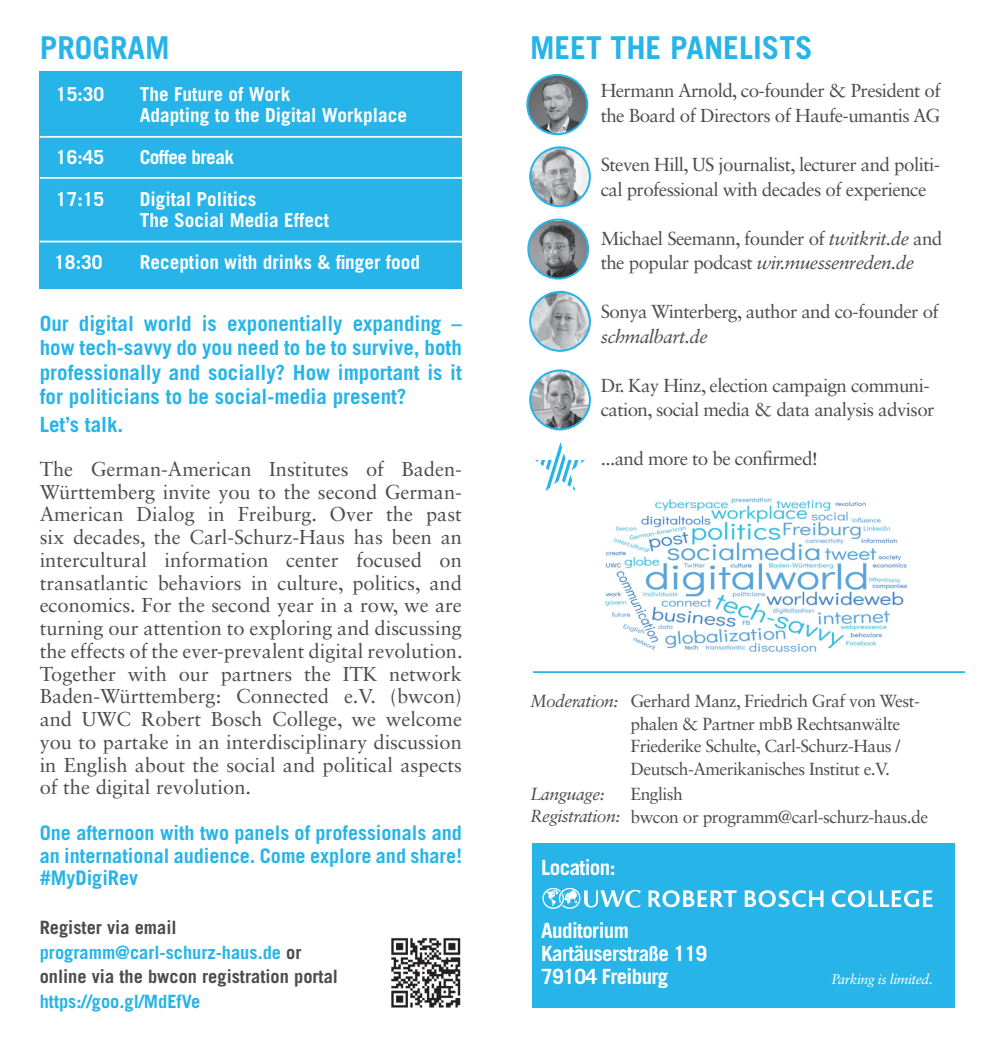
<style>
.page{position:relative;width:983px;height:1042px;background:#fff}
.page>*{position:absolute;margin:0;border:0;box-sizing:border-box;transform-origin:0 0}
.t1{font:700 31.5px "Trade Gothic LT Std";color:#27b4e8}
.t2{font:700 21px/24.5px "Trade Gothic LT Std";color:#27b4e8;text-align:justify}
.t3{font:700 21px/22.8px "Trade Gothic LT Std";letter-spacing:-.03em;color:#fff}
.t4{font:20.12px/22.8px "Sabon LT Std";color:#4b4c4d;text-align:justify}
.t5{font:700 20.12px/22.8px "Trade Gothic LT Std";color:#27b4e8;text-align:justify}
.t6{font:700 19.25px/21px "Trade Gothic LT Std";color:#fff}
.t7{font:700 19.25px "Trade Gothic LT Std";letter-spacing:-.03em;color:#fff}
.t8{font:18.9px/24.5px "Sabon LT Std";letter-spacing:-.03em;color:#4b4c4d}
.t9{font:italic 18.9px "Sabon LT Std";letter-spacing:-.03em;color:#4b4c4d}
.t10{font:700 18.38px/24.5px "Trade Gothic LT Std";color:#4b4c4d}
.t11{font:700 18.38px "Trade Gothic LT Std";color:#27b4e8}
.t12{font:17.5px/22.8px "Sabon LT Std";letter-spacing:-.03em;color:#4b4c4d}
.t13{font:italic 17.5px/22.8px "Sabon LT Std";letter-spacing:-.03em;color:#4b4c4d}
.t14{font:italic 14px "Sabon LT Std";letter-spacing:-.03em;color:#fff}
.s1{color:#27b4e8}
.s2{font-style:italic}
</style>
<div class="page">
<img style="left:605px;top:497px;width:300px;height:155px">
<div style="left:40px;top:71px;width:422px;height:218px;background:#27b4e8"></div>
<hr style="left:40px;top:136px;width:431px;height:2px;background:#fff">
<hr style="left:40px;top:177px;width:431px;height:2px;background:#fff">
<hr style="left:40px;top:241px;width:431px;height:1px;background:#fff">
<div style="left:532px;top:843px;width:422px;height:164px;background:#27b4e8"></div>
<hr style="left:532px;top:671px;width:432px;height:2px;background:#27b4e8">
<svg style="left:744px;top:890px;width:79px;height:17px"></svg>
<svg style="left:648px;top:890px;width:88px;height:17px"></svg>
<svg style="left:831px;top:890px;width:101px;height:17px"></svg>
<svg style="left:542px;top:888px;width:98px;height:21px"></svg>
<svg style="left:535px;top:442px;width:50px;height:49px"></svg>
<img style="left:528px;top:221px;width:60px;height:57px">
<div style="left:527px;top:219px;width:62px;height:60px;border:2px solid #27b4e8;border-radius:50%"></div>
<img style="left:530px;top:292px;width:59px;height:59px">
<div style="left:529px;top:291px;width:61px;height:61px;border:2px solid #27b4e8;border-radius:50%"></div>
<img style="left:530px;top:370px;width:59px;height:59px;border-radius:30px">
<div style="left:529px;top:369px;width:61px;height:61px;border:2px solid #27b4e8;border-radius:50%"></div>
<img style="left:532px;top:147px;width:56px;height:59px">
<div style="left:529px;top:146px;width:61px;height:61px;border:2px solid #27b4e8;border-radius:50%"></div>
<img style="left:527px;top:75px;width:60px;height:59px;border-radius:30px">
<div style="left:526px;top:74px;width:62px;height:61px;border:2px solid #27b4e8;border-radius:50%"></div>
<img style="left:391px;top:938px;width:70px;height:69px">
<h1 class="t1" style="left:40px;top:28px;width:131px">PROGRAM</h1>
<p class="t6" style="left:56px;top:83px;width:50px">15:30</p>
<p class="t6" style="left:140px;top:83px;width:269px">The Future of Work<br>Adapting to the Digital Workplace</p>
<p class="t6" style="left:56px;top:146px;width:50px">16:45</p>
<p class="t7" style="left:140px;top:145px;width:96px">Coffee break</p>
<p class="t6" style="left:56px;top:188px;width:50px">17:15</p>
<p class="t6" style="left:140px;top:188px;width:191px">Digital Politics<br>The Social Media Effect</p>
<p class="t6" style="left:54px;top:251px;width:50px">18:30</p>
<p class="t6" style="left:140px;top:251px;width:282px">Reception with drinks &amp; finger food</p>
<p class="t2" style="left:40px;top:310px;width:423px">Our digital world is exponentially expanding – how tech-savvy do you need to be to survive, both professionally and socially? How important is it for politicians to be social-media present?</p>
<p class="t2" style="left:40px;top:412px;width:85px">Let’s talk.</p>
<p class="t4" style="left:40px;top:457px;width:424px">The German-American Institutes of Baden-Württemberg invite you to the second German-American Dialog in Freiburg. Over the past six decades, the Carl-Schurz-Haus has been an intercultural information center focused on transatlantic behaviors in culture, politics, and economics. For the second year in a row, we are turning our attention to exploring and discussing the effects of the ever-prevalent digital revolution.<br>Together with our partners the ITK network Baden-Württemberg: Connected e.V. (bwcon) and UWC Robert Bosch College, we welcome you to partake in an interdisciplinary discussion in English about the social and political aspects of the digital revolution.</p>
<p class="t5" style="left:40px;top:821px;width:423px">One afternoon with two panels of professionals and an international audience. Come explore and share! #MyDigiRev</p>
<p class="t10" style="left:40px;top:915px;width:300px">Register via email <span class="s1">programm@carl-schurz-haus.de</span> or online via the bwcon registration portal</p>
<p class="t11" style="left:40px;top:990px;width:162px">https://goo.gl/MdEfVe</p>
<h1 class="t1" style="left:530px;top:28px;width:284px">MEET THE PANELISTS</h1>
<p class="t8" style="left:600px;top:78px;width:341px">Hermann Arnold, co-founder &amp; President of the Board of Directors of Haufe-umantis AG</p>
<p class="t8" style="left:600px;top:152px;width:341px">Steven Hill, US journalist, lecturer and politi&shy;cal professional with decades of experience</p>
<p class="t8" style="left:600px;top:225px;width:343px">Michael Seemann, founder of <span class="s2">twitkrit.de</span> and the popular podcast <span class="s2">wir.muessenreden.de</span></p>
<p class="t8" style="left:600px;top:299px;width:339px">Sonya Winterberg, author and co-founder of</p>
<p class="t9" style="left:600px;top:325px;width:108px">schmalbart.de</p>
<p class="t8" style="left:600px;top:372px;width:335px">Dr. Kay Hinz, election campaign communi&shy;cation, social media &amp; data analysis advisor</p>
<p class="t8" style="left:600px;top:446px;width:219px">...and more to be confirmed!</p>
<p class="t12" style="left:630px;top:689px;width:291px;text-indent:-100px"><span class="s2">Moderation:</span> Gerhard Manz, Friedrich Graf von West&shy;phalen &amp; Partner mbB Rechtsanwälte Friederike Schulte, Carl-Schurz-Haus / Deutsch-Amerikanisches Institut e.V.</p>
<p class="t12" style="left:630px;top:782px;width:299px">English<br>bwcon or programm@carl-schurz-haus.de</p>
<p class="t13" style="left:530px;top:782px;width:92px">Language:<br>Registration:</p>
<p class="t3" style="left:541px;top:856px;width:76px">Location:</p>
<p class="t3" style="left:541px;top:919px;width:168px">Auditorium<br>Kartäuserstraße 119<br>79104 Freiburg</p>
<p class="t14" style="left:831px;top:971px;width:103px">Parking is limited.</p>
</div>
